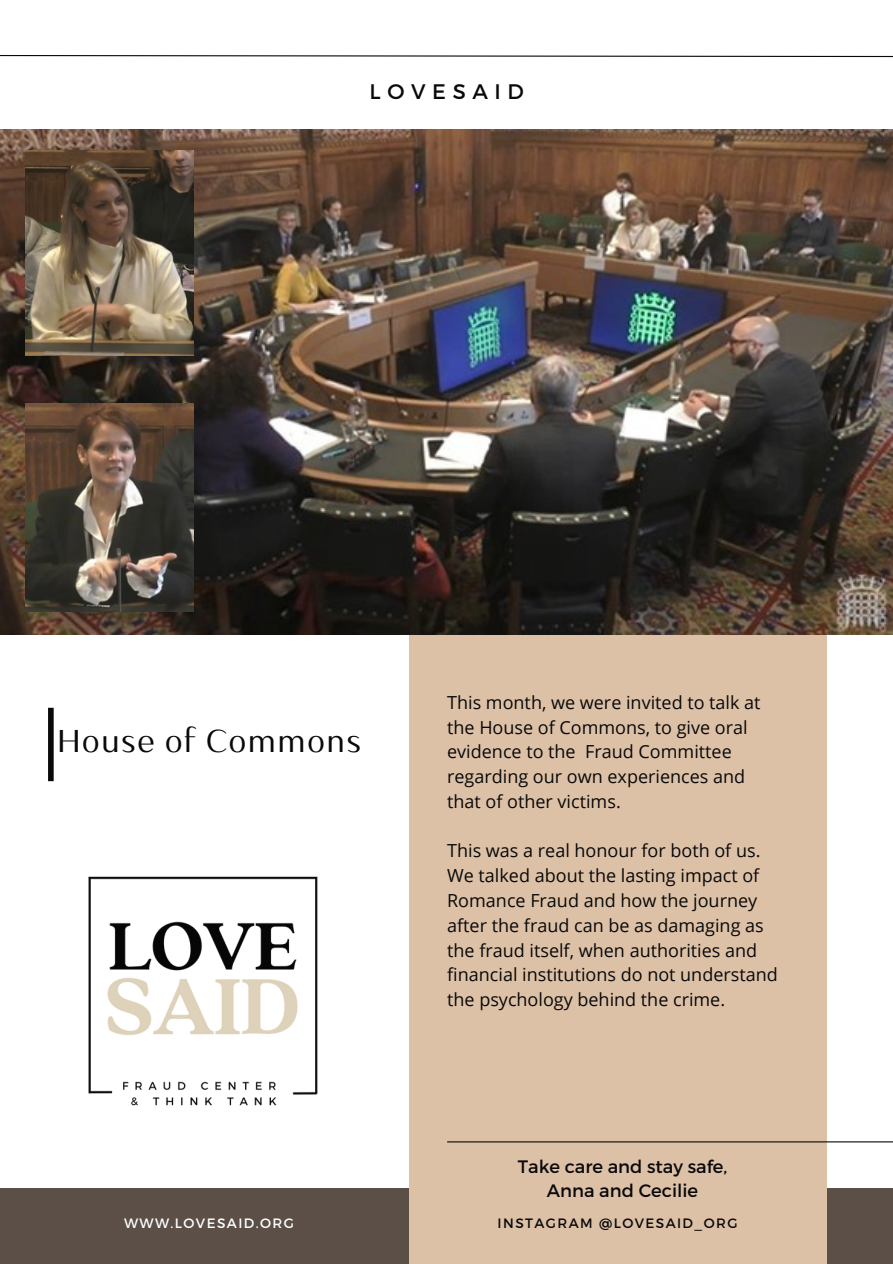
<style>
.page{position:relative;width:893px;height:1264px;background:#fff}
.page>*{position:absolute;margin:0;border:0;box-sizing:border-box;transform-origin:0 0}
.t1{font:31.5px "Kulachat HC";color:#090909}
.t2{font:21px "Montserrat";letter-spacing:.315em;color:#090909}
.t3{font:18px/24.8px "Open Sans";color:#090909}
.t4{font:18px "Montserrat";color:#090909}
.t5{font:13.5px "Montserrat";letter-spacing:.105em;color:#090909}
.t6{font:13.5px "Montserrat";letter-spacing:.105em;color:#fff}
</style>
<div class="page">
<div style="left:0;top:1188px;width:892px;height:75px;background:#5b4f47"></div>
<div style="left:408px;top:130px;width:418px;height:1133px;background:#ddc1a7"></div>
<img style="left:0;top:130px;width:892px;height:504px">
<div style="left:48px;top:707px;width:6px;height:74px;background:#090909"></div>
<svg style="left:0;top:55px;width:892px;height:3px"></svg>
<hr style="left:447px;top:1141px;width:445px;height:1px;background:#090909">
<img style="left:88px;top:876px;width:230px;height:230px">
<img style="left:25px;top:403px;width:168px;height:208px">
<img style="left:25px;top:151px;width:168px;height:204px">
<p class="t2" style="left:369px;top:78px;width:156px">LOVESAID</p>
<p class="t1" style="left:57px;top:729px;width:306px">House of Commons</p>
<p class="t3" style="left:447px;top:689px;width:315px">This month, we were invited to talk at the House of Commons, to give oral evidence to the Fraud Committee regarding our own experiences and that of other victims.</p>
<p class="t3" style="left:447px;top:838px;width:332px">This was a real honour for both of us.<br>We talked about the lasting impact of Romance Fraud and how the journey after the fraud can be as damaging as the fraud itself, when authorities and financial institutions do not understand the psychology behind the crime.</p>
<p class="t4" style="left:517px;top:1154px;width:211px">Take care and stay safe,</p>
<p class="t4" style="left:547px;top:1179px;width:153px">Anna and Cecilie</p>
<p class="t6" style="left:124px;top:1214px;width:171px">WWW.LOVESAID.ORG</p>
<p class="t5" style="left:497px;top:1214px;width:241px">INSTAGRAM @LOVESAID_ORG</p>
</div>
